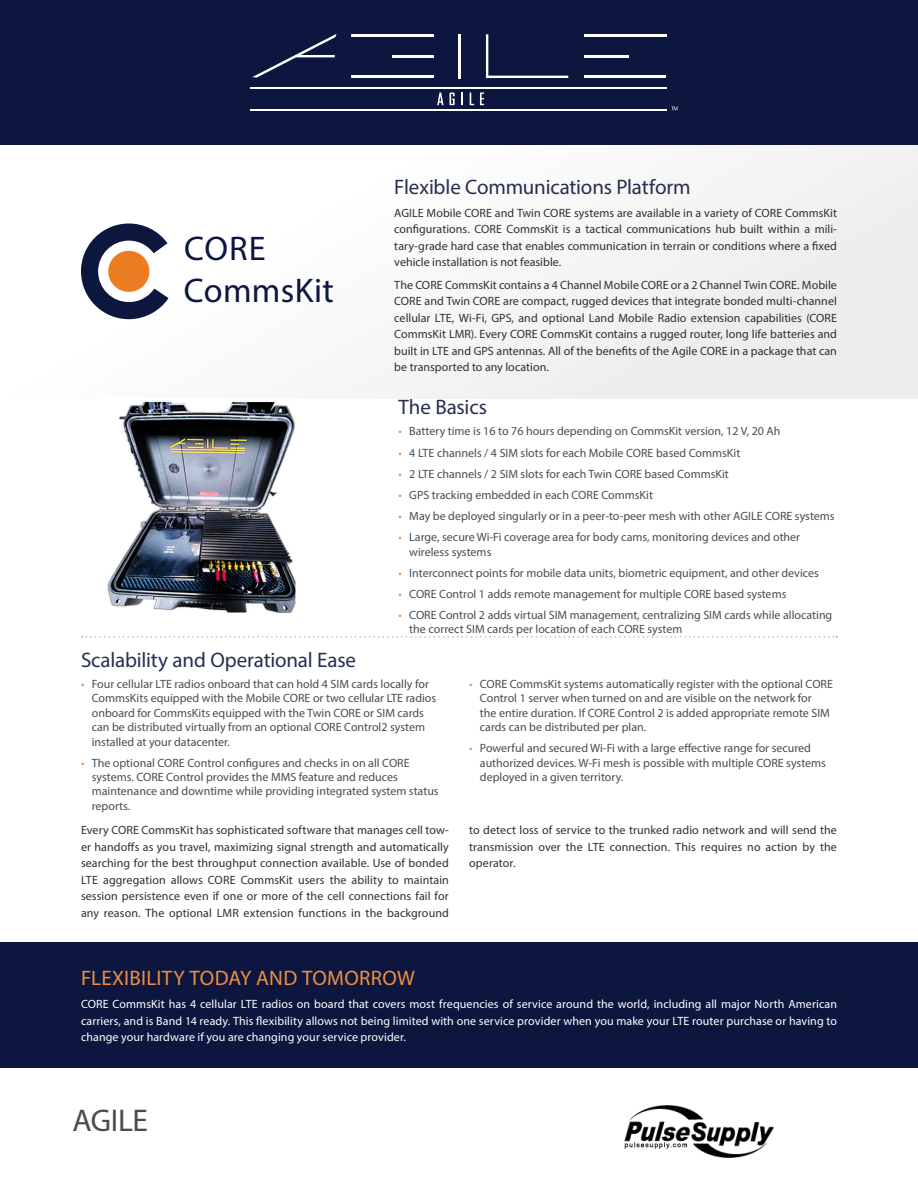
<style>
.page{position:relative;width:918px;height:1188px;background:#fff}
.page>*{position:absolute;margin:0;border:0;box-sizing:border-box;transform-origin:0 0}
.Subhead_1{font:34.35px "Myriad Pro";letter-spacing:.01em;color:#0c163f}
.Body_1{font:31.5px "Myriad Pro";letter-spacing:-.01em;color:#4b4c4d}
.Subhead_2{font:21px "Myriad Pro";letter-spacing:-.01em;color:#282e51}
.Subhead_2-2{font:21px "Myriad Pro";letter-spacing:.01em;color:#ef8e3e}
.t1{font:12px/14.4px "Myriad Pro";color:#4b4c4d}
.Body_2{font:12px/16.5px "Myriad Pro";letter-spacing:.005em;color:#312f30;text-align:justify}
.Body_2-2{font:12px/16.5px "Myriad Pro";letter-spacing:.005em;color:#fff;text-align:justify}
.s1{color:#ef8e3e}
</style>
<div class="page">
<div style="left:0;top:144px;width:918px;height:255px;background:#f7f7f8"></div>
<div style="left:0;top:0;width:918px;height:144px;background:#0c163f"></div>
<svg style="left:437px;top:93px;width:7px;height:12px"></svg>
<svg style="left:450px;top:93px;width:5px;height:12px"></svg>
<svg style="left:461px;top:93px;width:2px;height:12px"></svg>
<svg style="left:470px;top:93px;width:4px;height:12px"></svg>
<svg style="left:480px;top:93px;width:4px;height:12px"></svg>
<svg style="left:252px;top:34px;width:85px;height:44px"></svg>
<hr style="left:351px;top:35px;width:83px;height:2px;background:#fff">
<hr style="left:393px;top:55px;width:41px;height:2px;background:#fff">
<hr style="left:351px;top:75px;width:83px;height:2px;background:#fff">
<hr style="left:458px;top:34px;width:3px;height:44px;background:#fff">
<svg style="left:486px;top:34px;width:82px;height:44px"></svg>
<hr style="left:584px;top:35px;width:82px;height:2px;background:#fff">
<hr style="left:585px;top:55px;width:44px;height:2px;background:#fff">
<hr style="left:585px;top:75px;width:81px;height:3px;background:#fff">
<hr style="left:251px;top:88px;width:416px;height:1px;background:#fff">
<hr style="left:251px;top:109px;width:416px;height:1px;background:#fff">
<svg style="left:81px;top:224px;width:88px;height:95px"></svg>
<svg style="left:82px;top:636px;width:755px;height:2px"></svg>
<div style="left:0;top:942px;width:918px;height:126px;background:#0c163f"></div>
<svg style="left:671px;top:106px;width:6px;height:4px"></svg>
<img style="left:107px;top:401px;width:189px;height:213px">
<img style="left:624px;top:1106px;width:150px;height:52px">
<p class="Subhead_1" style="left:184px;top:228px;width:83px">CORE</p>
<p class="Subhead_1" style="left:184px;top:269px;width:151px">CommsKit</p>
<p class="Subhead_2" style="left:394px;top:174px;width:298px">Flexible Communications Platform</p>
<p class="Body_2" style="left:394px;top:204px;width:444px">AGILE Mobile CORE and Twin CORE systems are available in a variety of CORE CommsKit configurations. CORE CommsKit is a tactical communications hub built within a mili&shy;tary-grade hard case that enables communication in terrain or conditions where a fixed vehicle installation is not feasible.</p>
<p class="Body_2" style="left:394px;top:276px;width:444px">The CORE CommsKit contains a 4 Channel Mobile CORE or a 2 Channel Twin CORE. Mobile CORE and Twin CORE are compact, rugged devices that integrate bonded multi-channel cellular LTE, Wi-Fi, GPS, and optional Land Mobile Radio extension capabilities (CORE CommsKit LMR). Every CORE CommsKit contains a rugged router, long life batteries and built in LTE and GPS antennas. All of the benefits of the Agile CORE in a package that can be transported to any location.</p>
<p class="Subhead_2" style="left:399px;top:394px;width:90px">The Basics</p>
<p class="t1" style="left:399px;top:424px;width:384px"><span class="s1">•</span> Battery time is 16 to 76 hours depending on CommsKit version, 12 V, 20 Ah</p>
<p class="t1" style="left:399px;top:445px;width:343px"><span class="s1">•</span> 4 LTE channels / 4 SIM slots for each Mobile CORE based CommsKit</p>
<p class="t1" style="left:399px;top:466px;width:332px"><span class="s1">•</span> 2 LTE channels / 2 SIM slots for each Twin CORE based CommsKit</p>
<p class="t1" style="left:399px;top:488px;width:256px"><span class="s1">•</span> GPS tracking embedded in each CORE CommsKit</p>
<p class="t1" style="left:399px;top:509px;width:438px"><span class="s1">•</span> May be deployed singularly or in a peer-to-peer mesh with other AGILE CORE systems</p>
<p class="t1" style="left:409px;top:530px;width:392px;text-indent:-11px"><span class="s1">•</span> Large, secure Wi-Fi coverage area for body cams, monitoring devices and other wireless systems</p>
<p class="t1" style="left:399px;top:565px;width:422px"><span class="s1">•</span> Interconnect points for mobile data units, biometric equipment, and other devices</p>
<p class="t1" style="left:399px;top:587px;width:389px"><span class="s1">•</span> CORE Control 1 adds remote management for multiple CORE based systems</p>
<p class="t1" style="left:409px;top:608px;width:425px;text-indent:-11px"><span class="s1">•</span> CORE Control 2 adds virtual SIM management, centralizing SIM cards while allocating the correct SIM cards per location of each CORE system</p>
<p class="Subhead_2" style="left:81px;top:647px;width:277px">Scalability and Operational Ease</p>
<p class="t1" style="left:92px;top:676px;width:346px;text-indent:-11px"><span class="s1">•</span> Four cellular LTE radios onboard that can hold 4 SIM cards locally for CommsKits equipped with the Mobile CORE or two cellular LTE radios onboard for CommsKits equipped with the Twin CORE or SIM cards can be distributed virtually from an optional CORE Control2 system installed at your datacenter.</p>
<p class="t1" style="left:92px;top:755px;width:348px;text-indent:-11px"><span class="s1">•</span> The optional CORE Control configures and checks in on all CORE systems. CORE Control provides the MMS feature and reduces maintenance and downtime while providing integrated system status reports.</p>
<p class="t1" style="left:480px;top:676px;width:355px;text-indent:-11px"><span class="s1">•</span> CORE CommsKit systems automatically register with the optional CORE Control 1 server when turned on and are visible on the network for<br>the entire duration. If CORE Control 2 is added appropriate remote SIM cards can be distributed per plan.</p>
<p class="t1" style="left:480px;top:741px;width:348px;text-indent:-11px"><span class="s1">•</span> Powerful and secured Wi-Fi with a large effective range for secured authorized devices. W-Fi mesh is possible with multiple CORE systems deployed in a given territory.</p>
<p class="Body_2" style="left:81px;top:822px;width:369px">Every CORE CommsKit has sophisticated software that manages cell tow&shy;er handoffs as you travel, maximizing signal strength and automatically searching for the best throughput connection available. Use of bonded LTE aggregation allows CORE CommsKit users the ability to maintain session persistence even if one or more of the cell connections fail for any reason. The optional LMR extension functions in the background</p>
<p class="Body_2" style="left:469px;top:822px;width:369px">to detect loss of service to the trunked radio network and will send the transmission over the LTE connection. This requires no action by the operator.</p>
<p class="Subhead_2-2" style="left:81px;top:965px;width:335px">FLEXIBILITY TODAY AND TOMORROW</p>
<p class="Body_2-2" style="left:81px;top:996px;width:758px">CORE CommsKit has 4 cellular LTE radios on board that covers most frequencies of service around the world, including all major North American carriers, and is Band 14 ready. This flexibility allows not being limited with one service provider when you make your LTE router purchase or having to change your hardware if you are changing your service provider.</p>
<p class="Body_1" style="left:72px;top:1101px;width:77px">AGILE</p>
</div>
